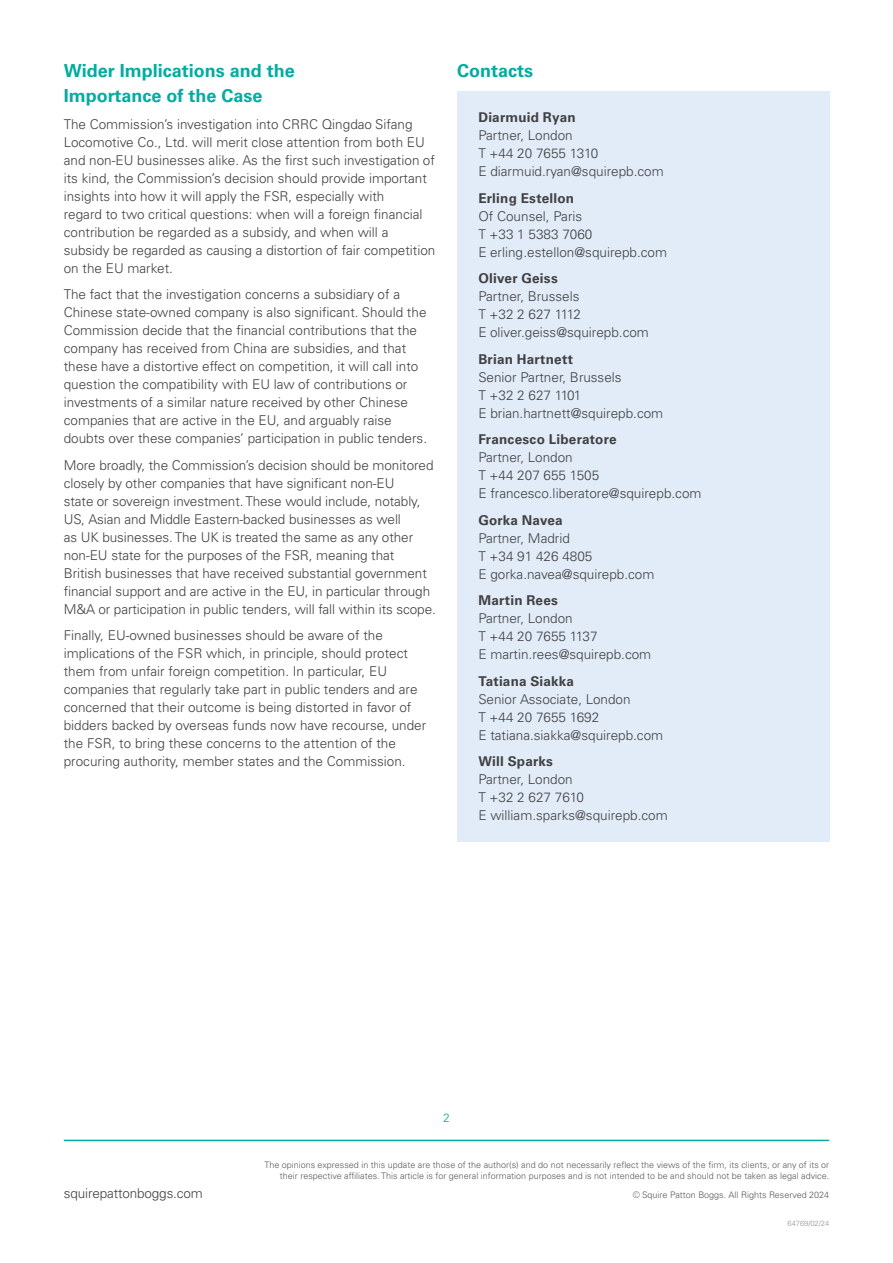
<style>
.page{position:relative;width:893px;height:1263px;background:#fff}
.page>*{position:absolute;margin:0;border:0;box-sizing:border-box;transform-origin:0 0}
.t1{font:700 18px/25.5px "Univers LTCYR 65";color:#02aca0}
.t2{font:300 13.5px/18px "Univers LTCYR 45";color:#414042}
.t3{font:700 13.5px "Univers LTCYR 65";letter-spacing:.015em;color:#414042}
.t4{font:300 12px "Univers LTCYR 45";color:#02aca0}
.t5{font:300 9px/10.8px "Univers LTCYR 45";color:#58595b;text-align:right}
.t6{font:300 7.5px "Univers LTCYR 45";color:#939598}
</style>
<div class="page">
<hr style="left:64px;top:1140px;width:765px;height:1px;background:#02aca0">
<div style="left:457px;top:91px;width:372px;height:751px;background:#e1ecf8"></div>
<h1 class="t1" style="left:64px;top:57px;width:233px">Wider Implications and the<br>Importance of the Case</h1>
<p class="t2" style="left:64px;top:115px;width:373px">The Commission’s investigation into CRRC Qingdao Sifang Locomotive Co., Ltd. will merit close attention from both EU and non-EU businesses alike. As the first such investigation of its kind, the Commission’s decision should provide important insights into how it will apply the FSR, especially with<br>regard to two critical questions: when will a foreign financial contribution be regarded as a subsidy, and when will a subsidy be regarded as causing a distortion of fair competition on the EU market.</p>
<p class="t2" style="left:64px;top:285px;width:365px">The fact that the investigation concerns a subsidiary of a Chinese state-owned company is also significant. Should the Commission decide that the financial contributions that the company has received from China are subsidies, and that these have a distortive effect on competition, it will call into question the compatibility with EU law of contributions or investments of a similar nature received by other Chinese companies that are active in the EU, and arguably raise doubts over these companies’ participation in public tenders.</p>
<p class="t2" style="left:64px;top:456px;width:374px">More broadly, the Commission’s decision should be monitored closely by other companies that have significant non-EU<br>state or sovereign investment. These would include, notably, US, Asian and Middle Eastern-backed businesses as well<br>as UK businesses. The UK is treated the same as any other non-EU state for the purposes of the FSR, meaning that<br>British businesses that have received substantial government financial support and are active in the EU, in particular through M&amp;A or participation in public tenders, will fall within its scope.</p>
<p class="t2" style="left:64px;top:626px;width:364px">Finally, EU-owned businesses should be aware of the implications of the FSR which, in principle, should protect them from unfair foreign competition. In particular, EU companies that regularly take part in public tenders and are concerned that their outcome is being distorted in favor of bidders backed by overseas funds now have recourse, under the FSR, to bring these concerns to the attention of the procuring authority, member states and the Commission.</p>
<h1 class="t1" style="left:457px;top:57px;width:78px">Contacts</h1>
<p class="t3" style="left:478px;top:108px;width:99px">Diarmuid Ryan</p>
<p class="t2" style="left:478px;top:126px;width:187px">Partner, London<br>T +44 20 7655 1310<br>E diarmuid.ryan@squirepb.com</p>
<p class="t3" style="left:478px;top:189px;width:97px">Erling Estellon</p>
<p class="t2" style="left:478px;top:207px;width:190px">Of Counsel, Paris<br>T +33 1 5383 7060<br>E erling.estellon@squirepb.com</p>
<p class="t3" style="left:478px;top:269px;width:81px">Oliver Geiss</p>
<p class="t2" style="left:478px;top:287px;width:172px">Partner, Brussels<br>T +32 2 627 1112<br>E oliver.geiss@squirepb.com</p>
<p class="t3" style="left:478px;top:350px;width:96px">Brian Hartnett</p>
<p class="t2" style="left:478px;top:368px;width:186px">Senior Partner, Brussels<br>T +32 2 627 1101<br>E brian.hartnett@squirepb.com</p>
<p class="t3" style="left:478px;top:430px;width:140px">Francesco Liberatore</p>
<p class="t2" style="left:478px;top:448px;width:225px">Partner, London<br>T +44 207 655 1505<br>E francesco.liberatore@squirepb.com</p>
<p class="t3" style="left:478px;top:511px;width:86px">Gorka Navea</p>
<p class="t2" style="left:478px;top:529px;width:178px">Partner, Madrid<br>T +34 91 426 4805<br>E gorka.navea@squirepb.com</p>
<p class="t3" style="left:478px;top:591px;width:81px">Martin Rees</p>
<p class="t2" style="left:478px;top:609px;width:174px">Partner, London<br>T +44 20 7655 1137<br>E martin.rees@squirepb.com</p>
<p class="t3" style="left:478px;top:671px;width:97px">Tatiana Siakka</p>
<p class="t2" style="left:478px;top:690px;width:186px">Senior Associate, London<br>T +44 20 7655 1692<br>E tatiana.siakka@squirepb.com</p>
<p class="t3" style="left:478px;top:752px;width:76px">Will Sparks</p>
<p class="t2" style="left:478px;top:770px;width:191px">Partner, London<br>T +32 2 627 7610<br>E william.sparks@squirepb.com</p>
<p class="t4" style="left:443px;top:1110px;width:8px">2</p>
<p class="t2" style="left:64px;top:1184px;width:141px">squirepattonboggs.com</p>
<p class="t5" style="left:265px;top:1159px;width:566px">The opinions expressed in this update are those of the author(s) and do not necessarily reflect the views of the firm, its clients, or any of its or their respective affiliates. This article is for general information purposes and is not intended to be and should not be taken as legal advice.</p>
<p class="t5" style="left:633px;top:1189px;width:198px">© Squire Patton Boggs. All Rights Reserved 2024</p>
<p class="t6" style="left:787px;top:1218px;width:43px">64769/02/24</p>
</div>
